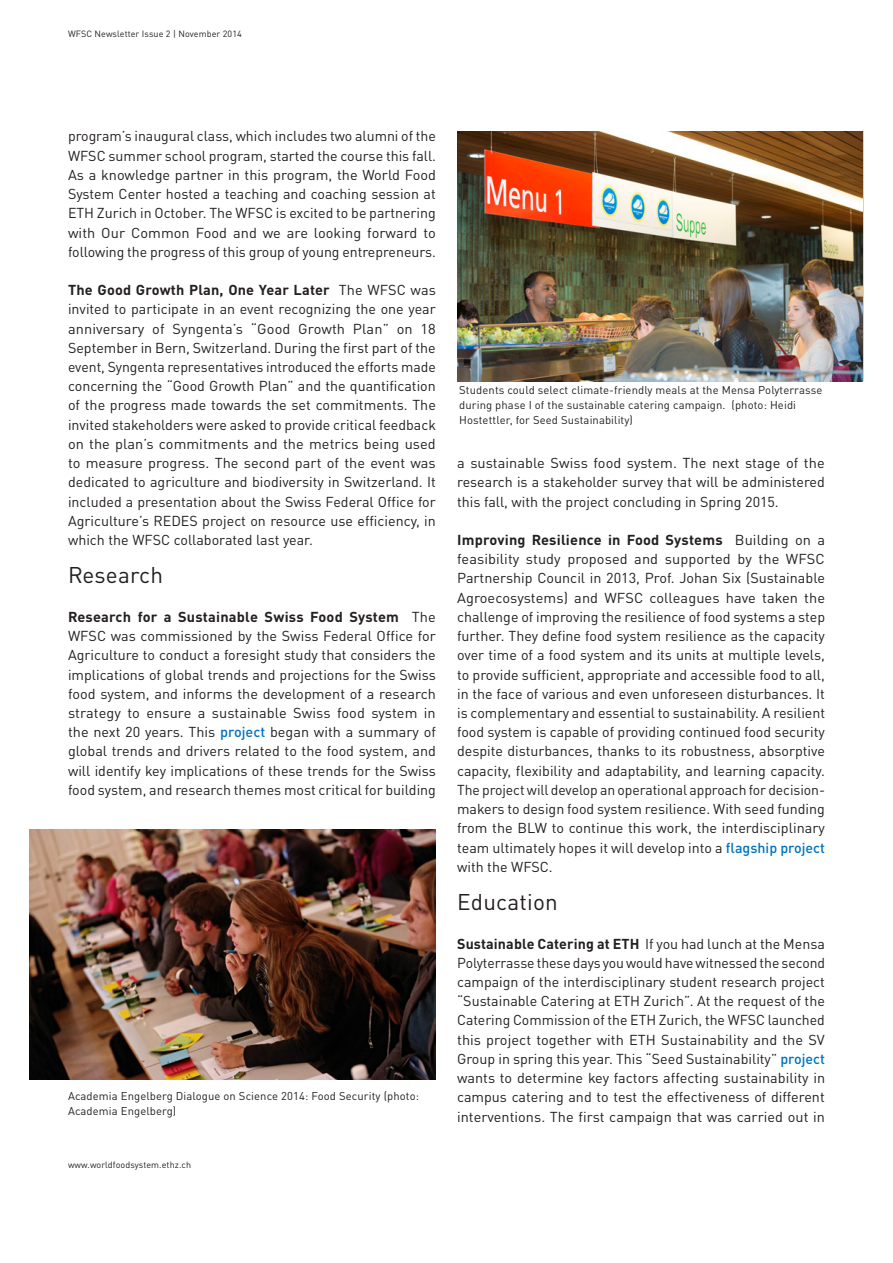
<style>
.page{position:relative;width:893px;height:1263px;background:#fff}
.page>*{position:absolute;margin:0;border:0;box-sizing:border-box;transform-origin:0 0}
._03-titel-5{font:22.5px "DIN Pro";letter-spacing:.01em;color:#231f20}
._06-lauftext{font:14.25px/19.2px "DIN Pro";color:#231f20;text-align:justify}
._05-untertitel{font:14.25px/19.2px "DIN Pro";color:#231f20;text-align:justify}
._08-legende{font:11.25px/15px "DIN Pro";letter-spacing:.01em;color:#231f20}
._10-fusszeile{font:9px "DIN Pro";letter-spacing:.01em;color:#231f20}
.s1{font-weight:700}
.s2{font-weight:500;color:#0072bc}
</style>
<div class="page">
<img style="left:30px;top:829px;width:406px;height:250px">
<img style="left:457px;top:131px;width:406px;height:250px">
<p class="_10-fusszeile" style="left:68px;top:26px;width:175px">WFSC Newsletter Issue 2 | November 2014</p>
<p class="_06-lauftext" style="left:68px;top:125px;width:369px">program’s inaugural class, which includes two alumni of the<br>WFSC summer school program, started the course this fall.</p>
<p class="_06-lauftext" style="left:68px;top:164px;width:369px">As a knowledge partner in this program, the World Food System Center hosted a teaching and coaching session at ETH Zurich in October. The WFSC is excited to be partnering with Our Common Food and we are looking forward to following the progress of this group of young entrepreneurs.</p>
<p class="_06-lauftext" style="left:68px;top:279px;width:369px"><span class="s1">The Good Growth Plan, One Year Later</span> The WFSC was invited to participate in an event recognizing the one year anniversary of Syngenta’s “Good Growth Plan” on 18<br>September in Bern, Switzerland. During the first part of the event, Syngenta representatives introduced the efforts made concerning the “Good Growth Plan” and the quantification of the progress made towards the set commitments. The invited stakeholders were asked to provide critical feedback on the plan’s commitments and the metrics being used to measure progress. The second part of the event was dedicated to agriculture and biodiversity in Switzerland. It included a presentation about the Swiss Federal Office for Agriculture’s REDES project on resource use efficiency, in which the WFSC collaborated last year.</p>
<p class="_03-titel-5" style="left:68px;top:558px;width:96px">Research</p>
<p class="_06-lauftext" style="left:68px;top:606px;width:369px"><span class="s1">Research for a Sustainable Swiss Food System</span> The WFSC was commissioned by the Swiss Federal Office for Agriculture to conduct a foresight study that considers the implications of global trends and projections for the Swiss food system, and informs the development of a research strategy to ensure a sustainable Swiss food system in the next 20 years. This <span class="s2">project</span> began with a summary of global trends and drivers related to the food system, and will identify key implications of these trends for the Swiss food system, and research themes most critical for building</p>
<p class="_08-legende" style="left:68px;top:1088px;width:353px">Academia Engelberg Dialogue on Science 2014: Food Security (photo:<br>Academia Engelberg)</p>
<p class="_10-fusszeile" style="left:68px;top:1157px;width:125px">www.worldfoodsystem.ethz.ch</p>
<p class="_08-legende" style="left:459px;top:381px;width:365px">Students could select climate-friendly meals at the Mensa Polyterrasse during phase I of the sustainable catering campaign. (photo: Heidi<br>Hostettler, for Seed Sustainability)</p>
<p class="_06-lauftext" style="left:457px;top:452px;width:369px">a sustainable Swiss food system. The next stage of the research is a stakeholder survey that will be administered this fall, with the project concluding in Spring 2015.</p>
<p class="_05-untertitel" style="left:457px;top:529px;width:370px"><span class="s1">Improving Resilience in Food Systems</span> Building on a feasibility study proposed and supported by the WFSC Partnership Council in 2013, Prof. Johan Six (Sustainable Agroecosystems) and WFSC colleagues have taken the challenge of improving the resilience of food systems a step further. They define food system resilience as the capacity over time of a food system and its units at multiple levels, to provide sufficient, appropriate and accessible food to all, in the face of various and even unforeseen disturbances. It is complementary and essential to sustainability. A resilient food system is capable of providing continued food security despite disturbances, thanks to its robustness, absorptive capacity, flexibility and adaptability, and learning capacity.<br>The project will develop an operational approach for decision&shy;makers to design food system resilience. With seed funding from the BLW to continue this work, the interdisciplinary team ultimately hopes it will develop into a <span class="s2">flagship project </span>with the WFSC.</p>
<p class="_03-titel-5" style="left:457px;top:884px;width:102px">Education</p>
<p class="_05-untertitel" style="left:457px;top:932px;width:369px"><span class="s1">Sustainable Catering at ETH</span> If you had lunch at the Mensa Polyterrasse these days you would have witnessed the second campaign of the interdisciplinary student research project “Sustainable Catering at ETH Zurich”. At the request of the Catering Commission of the ETH Zurich, the WFSC launched this project together with ETH Sustainability and the SV Group in spring this year. This “Seed Sustainability” <span class="s2">project </span>wants to determine key factors affecting sustainability in campus catering and to test the effectiveness of different interventions. The first campaign that was carried out in</p>
</div>
